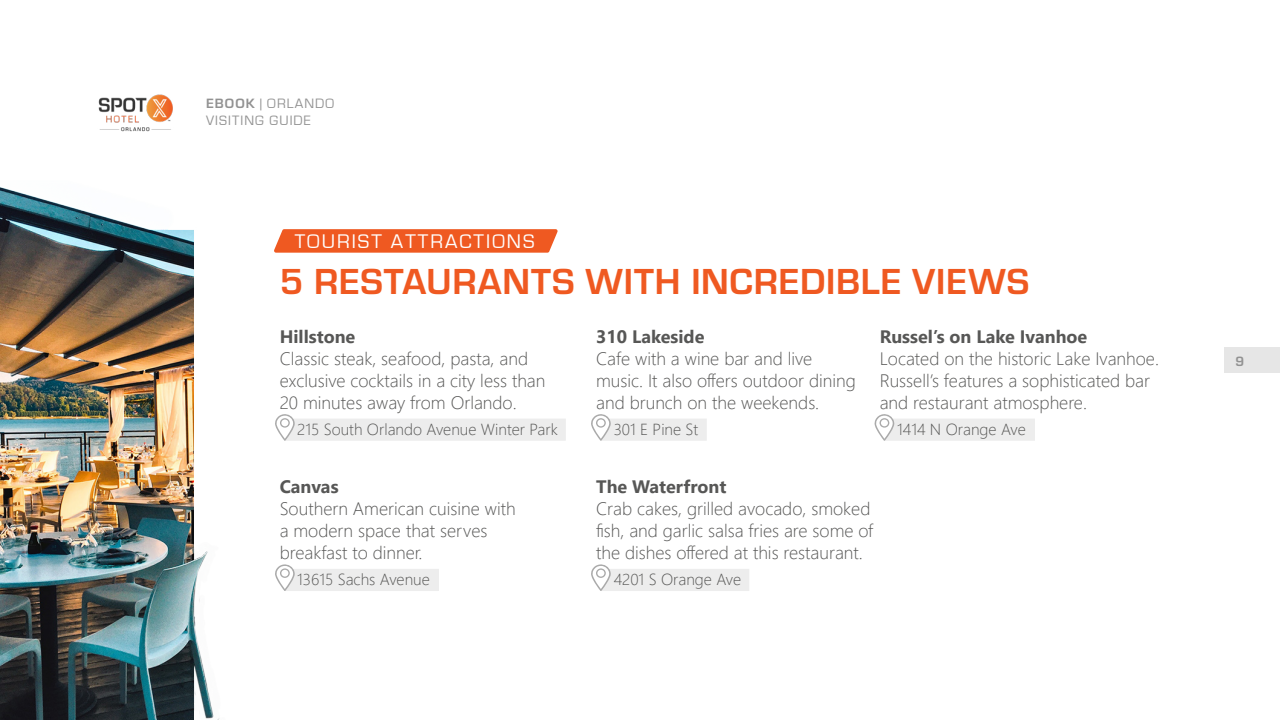
<style>
.page{position:relative;width:1280px;height:720px;background:#fff}
.page>*{position:absolute;margin:0;border:0;box-sizing:border-box;transform-origin:0 0}
.t1{font:700 37.6px "Eurostile";letter-spacing:.02em;color:#ef5921}
.t2{font:20.3px "Eurostile";letter-spacing:.1em;color:#fff}
.t3{font:300 18px/22px "Segoe UI";color:#575756}
.t4{font:700 18px "Segoe UI";color:#575756}
.t5{font:300 16px "Segoe UI";color:#575756}
.t6{font:14px/17.2px "Eurostile";letter-spacing:.08em;color:#929292}
.t7{font:700 14px "Eurostile";color:#929292}
.s1{font-weight:700}
</style>
<div class="page">
<div style="left:1224px;top:347px;width:56px;height:26px;background:#e6e6e6"></div>
<img style="left:98px;top:94px;width:75px;height:38px">
<svg style="left:275px;top:414px;width:291px;height:27px"></svg>
<svg style="left:591px;top:414px;width:116px;height:27px"></svg>
<svg style="left:874px;top:414px;width:161px;height:27px"></svg>
<svg style="left:275px;top:564px;width:164px;height:27px"></svg>
<svg style="left:591px;top:564px;width:158px;height:27px"></svg>
<img style="left:0;top:187px;width:220px;height:533px">
<svg style="left:274px;top:229px;width:284px;height:24px;background:#ef612c"></svg>
<p class="t6" style="left:206px;top:95px;width:130px"><span class="s1">EBOOK</span> | ORLANDO<br>VISITING GUIDE</p>
<p class="t2" style="left:295px;top:230px;width:241px">TOURIST ATTRACTIONS</p>
<h1 class="t1" style="left:280px;top:254px;width:751px">5 RESTAURANTS WITH INCREDIBLE VIEWS</h1>
<p class="t4" style="left:280px;top:320px;width:77px">Hillstone</p>
<p class="t3" style="left:280px;top:346px;width:267px">Classic steak, seafood, pasta, and exclusive cocktails in a city less than<br>20 minutes away from Orlando.</p>
<p class="t5" style="left:297px;top:414px;width:262px">215 South Orlando Avenue Winter Park</p>
<p class="t4" style="left:280px;top:470px;width:60px">Canvas</p>
<p class="t3" style="left:280px;top:496px;width:237px">Southern American cuisine with a modern space that serves breakfast to dinner.</p>
<p class="t5" style="left:297px;top:565px;width:134px">13615 Sachs Avenue</p>
<p class="t4" style="left:596px;top:320px;width:110px">310 Lakeside</p>
<p class="t3" style="left:596px;top:346px;width:261px">Cafe with a wine bar and live music. It also offers outdoor dining and brunch on the weekends.</p>
<p class="t5" style="left:614px;top:414px;width:86px">301 E Pine St</p>
<p class="t4" style="left:880px;top:320px;width:209px">Russel’s on Lake Ivanhoe</p>
<p class="t3" style="left:880px;top:346px;width:281px">Located on the historic Lake Ivanhoe.<br>Russell’s features a sophisticated bar and restaurant atmosphere.</p>
<p class="t5" style="left:897px;top:414px;width:130px">1414 N Orange Ave</p>
<p class="t4" style="left:596px;top:470px;width:132px">The Waterfront</p>
<p class="t3" style="left:596px;top:496px;width:278px">Crab cakes, grilled avocado, smoked fish, and garlic salsa fries are some of the dishes offered at this restaurant.</p>
<p class="t5" style="left:614px;top:565px;width:129px">4201 S Orange Ave</p>
<p class="t7" style="left:1236px;top:351px;width:10px">9</p>
</div>
